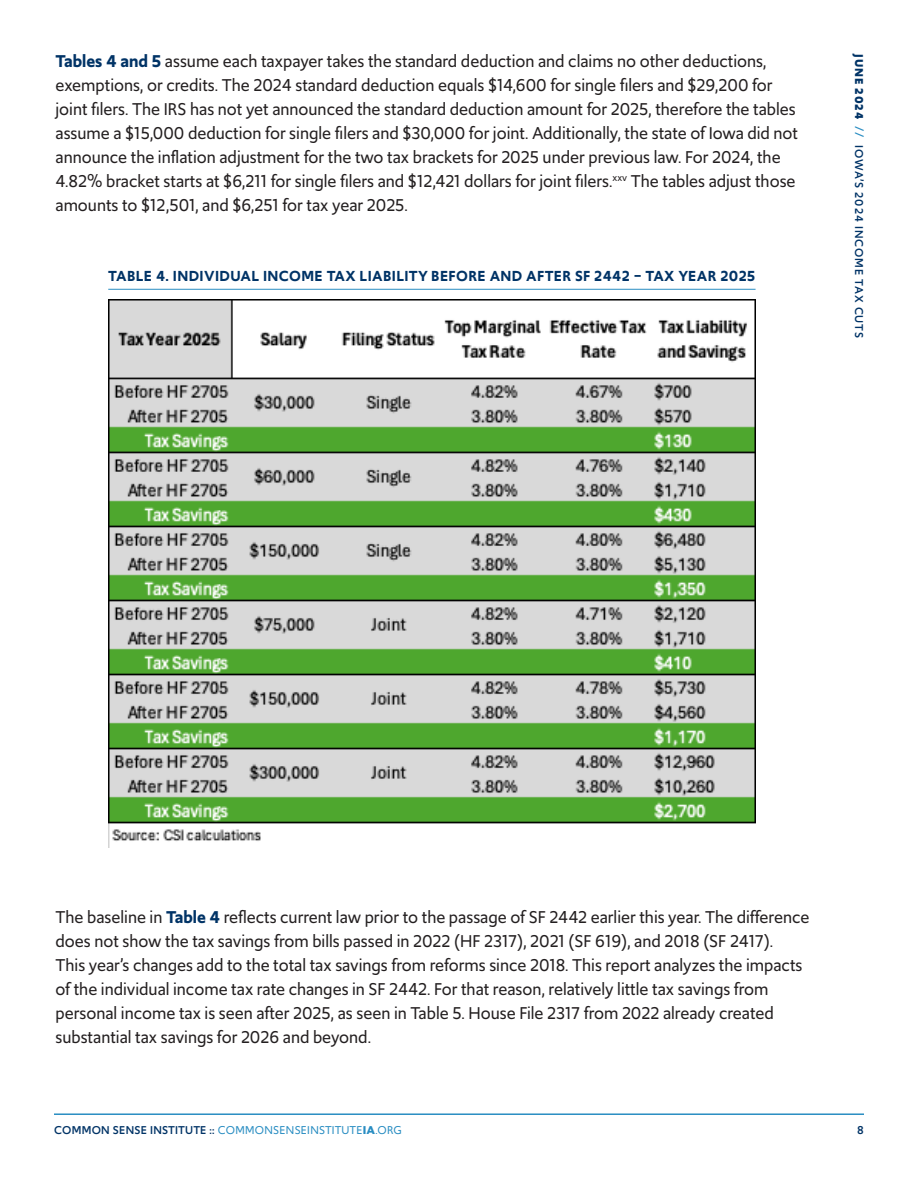
<style>
.page{position:relative;width:918px;height:1188px;background:#fff}
.page>*{position:absolute;margin:0;border:0;box-sizing:border-box;transform-origin:0 0}
.t1{font:18px/24px "Upgrade";color:#231f20}
.Figure_Label{font:600 15.3px "Upgrade";letter-spacing:.025em;color:#036}
.t2{font:12px "Upgrade";letter-spacing:.025em;color:#298dc2}
.t3{font:500 12px "Upgrade";letter-spacing:.075em;color:#036}
.s1{font-weight:600;color:#036}
.s2{font-weight:700}
.s3{color:#298dc2}
.s4{font-weight:500;color:#036}
</style>
<div class="page">
<hr style="left:54px;top:1113px;width:810px;height:2px;background:#298dc2">
<hr style="left:108px;top:289px;width:648px;height:1px;background:#298dc2">
<img style="left:108px;top:300px;width:648px;height:547px">
<p class="t1" style="left:56px;top:49px;width:744px"><span class="s1">Tables 4 and 5</span> assume each taxpayer takes the standard deduction and claims no other deductions, exemptions, or credits. The 2024 standard deduction equals $14,600 for single filers and $29,200 for joint filers. The IRS has not yet announced the standard deduction amount for 2025, therefore the tables assume a $15,000 deduction for single filers and $30,000 for joint. Additionally, the state of Iowa did not announce the inflation adjustment for the two tax brackets for 2025 under previous law. For 2024, the 4.82% bracket starts at $6,211 for single filers and $12,421 dollars for joint filers.<sup>xxv</sup> The tables adjust those amounts to $12,501, and $6,251 for tax year 2025.</p>
<p class="Figure_Label" style="left:108px;top:266px;width:649px">TABLE 4. INDIVIDUAL INCOME TAX LIABILITY BEFORE AND AFTER SF 2442 – TAX YEAR 2025</p>
<p class="t3" style="left:867px;top:54px;width:285px;rotate:90deg"><span class="s2">JUNE 2024</span> <span class="s3">//</span> IOWA’S 2024 INCOME TAX CUTS</p>
<p class="t1" style="left:56px;top:904px;width:756px">The baseline in <span class="s1">Table 4</span> reflects current law prior to the passage of SF 2442 earlier this year. The difference does not show the tax savings from bills passed in 2022 (HF 2317), 2021 (SF 619), and 2018 (SF 2417).<br>This year’s changes add to the total tax savings from reforms since 2018. This report analyzes the impacts of the individual income tax rate changes in SF 2442. For that reason, relatively little tax savings from personal income tax is seen after 2025, as seen in Table 5. House File 2317 from 2022 already created substantial tax savings for 2026 and beyond.</p>
<p class="t2" style="left:54px;top:1122px;width:349px"><span class="s4">COMMON SENSE INSTITUTE ::</span> COMMONSENSEINSTITUTE<span class="s2">IA</span>.ORG</p>
<p class="t3" style="left:857px;top:1122px;width:8px">8</p>
</div>
